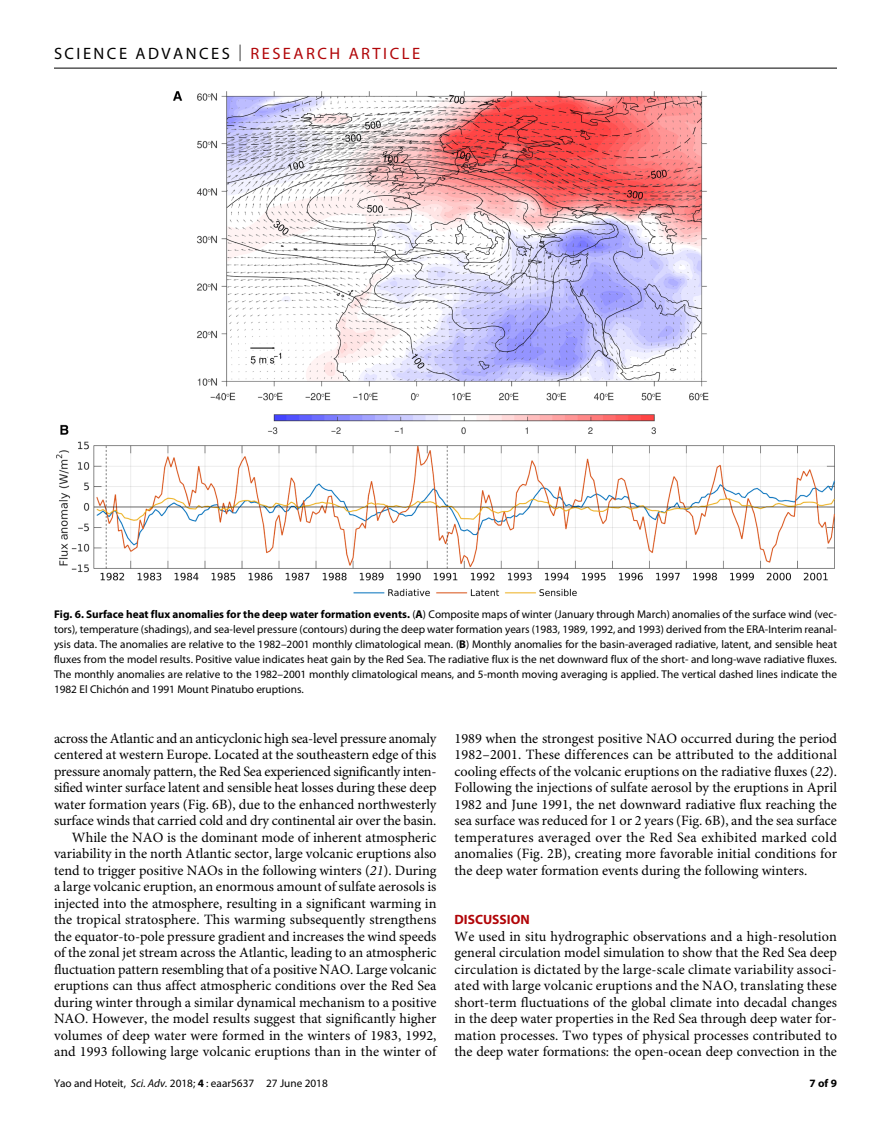
<style>
.page{position:relative;width:891px;height:1134px;background:#fff}
.page>*{position:absolute;margin:0;border:0;box-sizing:border-box;transform-origin:0 0}
.t1{font:16.5px "Myriad Pro";letter-spacing:.15em;color:#000}
.t2{font:14.25px/16.5px "Minion Pro";color:#000;text-align:justify}
.t3{font:700 13.5px "Myriad Pro";color:#b10508}
.t4{font:11.25px/15px "Myriad Pro";color:#000;text-align:justify}
.t5{font:700 11.25px "Myriad Pro";color:#000}
.s1{font-weight:300}
.s2{color:#b10508}
.s3{font-weight:700}
.s4{font-style:italic}
</style>
<div class="page">
<hr style="left:54px;top:68px;width:783px;height:1px;background:#000">
<img style="left:56px;top:91px;width:779px;height:506px">
<p class="t1" style="left:54px;top:40px;width:368px">SCIENCE ADVANCES <span class="s1">|</span> <span class="s2">RESEARCH ARTICLE</span></p>
<p class="t4" style="left:54px;top:607px;width:785px"><span class="s3">Fig. 6. Surface heat flux anomalies for the deep water formation events.</span> (<span class="s3">A</span>) Composite maps of winter (January through March) anomalies of the surface wind (vec&shy;tors), temperature (shadings), and sea-level pressure (contours) during the deep water formation years (1983, 1989, 1992, and 1993) derived from the ERA-Interim reanal&shy;ysis data. The anomalies are relative to the 1982–2001 monthly climatological mean. (<span class="s3">B</span>) Monthly anomalies for the basin-averaged radiative, latent, and sensible heat fluxes from the model results. Positive value indicates heat gain by the Red Sea. The radiative flux is the net downward flux of the short- and long-wave radiative fluxes.<br>The monthly anomalies are relative to the 1982–2001 monthly climatological means, and 5-month moving averaging is applied. The vertical dashed lines indicate the 1982 El Chichón and 1991 Mount Pinatubo eruptions.</p>
<p class="t2" style="left:54px;top:731px;width:384px;text-align:right">across the Atlantic and an anticyclonic high sea-level pressure anomaly centered at western Europe. Located at the southeastern edge of this pressure anomaly pattern, the Red Sea experienced significantly inten&shy;sified winter surface latent and sensible heat losses during these deep water formation years (Fig. 6B), due to the enhanced northwesterly surface winds that carried cold and dry continental air over the basin.<br>While the NAO is the dominant mode of inherent atmospheric variability in the north Atlantic sector, large volcanic eruptions also tend to trigger positive NAOs in the following winters (<span class="s4">21</span>). During a large volcanic eruption, an enormous amount of sulfate aerosols is injected into the atmosphere, resulting in a significant warming in the tropical stratosphere. This warming subsequently strengthens the equator-to-pole pressure gradient and increases the wind speeds of the zonal jet stream across the Atlantic, leading to an atmospheric fluctuation pattern resembling that of a positive NAO. Large volcanic eruptions can thus affect atmospheric conditions over the Red Sea during winter through a similar dynamical mechanism to a positive NAO. However, the model results suggest that significantly higher volumes of deep water were formed in the winters of 1983, 1992, and 1993 following large volcanic eruptions than in the winter of</p>
<p class="t2" style="left:454px;top:732px;width:384px">1989 when the strongest positive NAO occurred during the period 1982–2001. These differences can be attributed to the additional cooling effects of the volcanic eruptions on the radiative fluxes (<span class="s4">22</span>).<br>Following the injections of sulfate aerosol by the eruptions in April 1982 and June 1991, the net downward radiative flux reaching the sea surface was reduced for 1 or 2 years (Fig. 6B), and the sea surface temperatures averaged over the Red Sea exhibited marked cold anomalies (Fig. 2B), creating more favorable initial conditions for the deep water formation events during the following winters.</p>
<p class="t3" style="left:454px;top:909px;width:77px">DISCUSSION</p>
<p class="t2" style="left:454px;top:929px;width:384px">We used in situ hydrographic observations and a high-resolution general circulation model simulation to show that the Red Sea deep circulation is dictated by the large-scale climate variability associ&shy;ated with large volcanic eruptions and the NAO, translating these short-term fluctuations of the global climate into decadal changes in the deep water properties in the Red Sea through deep water for&shy;mation processes. Two types of physical processes contributed to the deep water formations: the open-ocean deep convection in the</p>
<p class="t4" style="left:54px;top:1076px;width:275px">Yao and Hoteit, <span class="s4">Sci. Adv.</span> 2018; <span class="s3">4</span> : eaar5637 27 June 2018</p>
<p class="t5" style="left:810px;top:1074px;width:29px">7 of 9</p>
</div>
